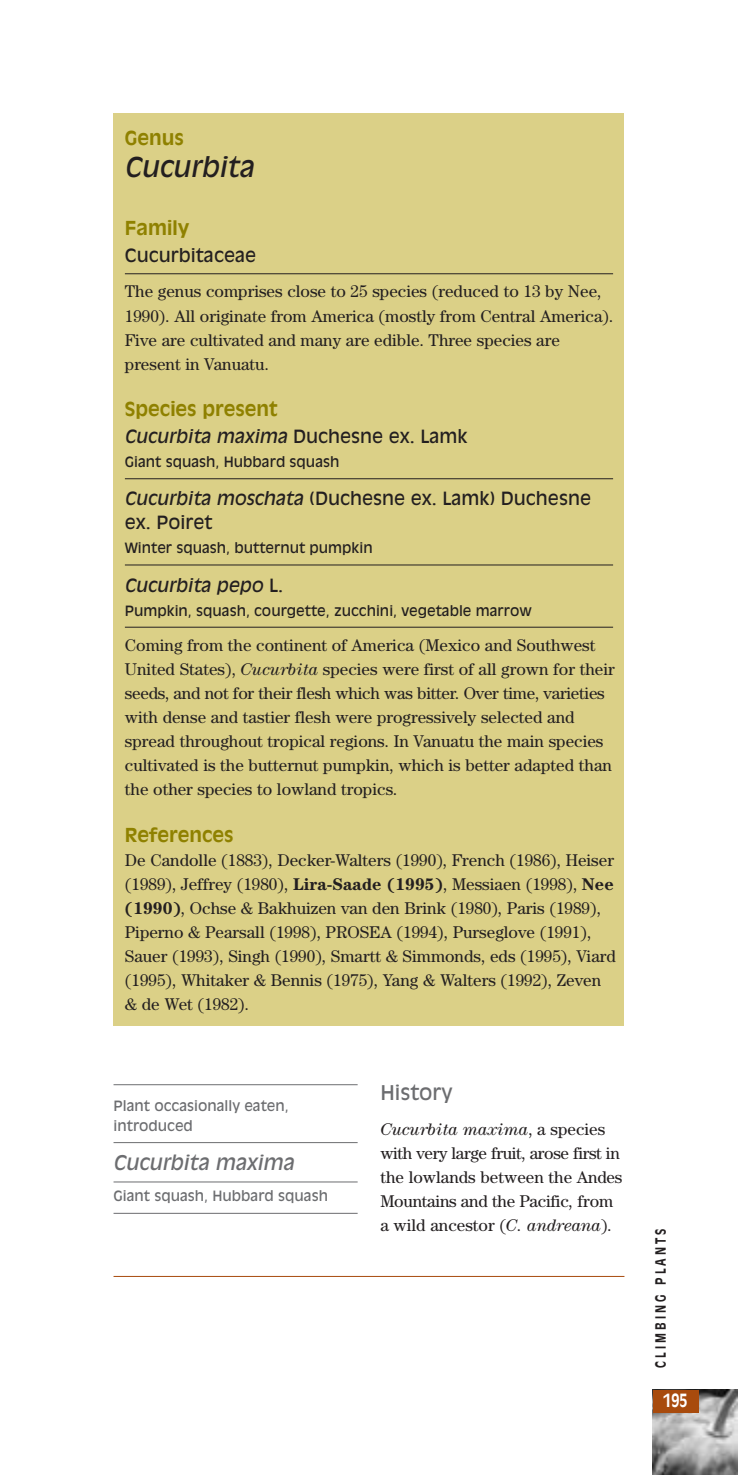
<style>
.page{position:relative;width:738px;height:1475px;background:#fff}
.page>*{position:absolute;margin:0;border:0;box-sizing:border-box;transform-origin:0 0}
.t1{font:italic 27px "Antique Olive";color:#231f20}
.t2{font:italic 20px "Antique Olive";color:#6c6d70}
.t3{font:20px "Antique Olive";color:#6c6d70}
.t4{font:700 19px "Antique Olive";color:#8f8100}
.t5{font:18px/24px "Antique Olive";color:#231f20}
.t6{font:italic 18px "Antique Olive";color:#231f20}
.t7{font:700 18px "Antique Olive";color:#fff;scale:.8 1}
.t8{font:17px/24px "Century";color:#231f20}
.t9{font:14px "Antique Olive";color:#231f20}
.t10{font:14px/20px "Antique Olive";color:#6c6d70}
.t11{font:700 14px "Antique Olive";letter-spacing:.28em;color:#231f20;scale:.8 1}
.s1{font-style:normal}
.s2{font-style:italic}
.s3{font-weight:700}
</style>
<div class="page">
<hr style="left:113px;top:1084px;width:244px;height:1px;background:#6c6d70">
<hr style="left:113px;top:1141px;width:244px;height:1px;background:#6c6d70">
<hr style="left:113px;top:1181px;width:244px;height:1px;background:#6c6d70">
<hr style="left:113px;top:1212px;width:244px;height:1px;background:#6c6d70">
<img style="left:652px;top:1389px;width:84px;height:85px">
<div style="left:652px;top:1389px;width:45px;height:23px;background:#a84b0d"></div>
<hr style="left:113px;top:1275px;width:511px;height:1px;background:#a84b0d">
<div style="left:113px;top:113px;width:511px;height:912px;background:#dbd087"></div>
<hr style="left:125px;top:273px;width:487px;height:1px;background:#231f20">
<hr style="left:125px;top:478px;width:487px;height:1px;background:#231f20">
<hr style="left:125px;top:564px;width:487px;height:1px;background:#231f20">
<hr style="left:125px;top:626px;width:487px;height:1px;background:#231f20">
<p class="t4" style="left:125px;top:130px;width:61px">Genus</p>
<h1 class="t1" style="left:125px;top:156px;width:131px">Cucurbita</h1>
<p class="t4" style="left:125px;top:220px;width:66px">Family</p>
<p class="t5" style="left:125px;top:244px;width:133px">Cucurbitaceae</p>
<p class="t8" style="left:125px;top:281px;width:489px">The genus comprises close to 25 species (reduced to 13 by Nee, 1990). All originate from America (mostly from Central America).<br>Five are cultivated and many are edible. Three species are present in Vanuatu.</p>
<p class="t4" style="left:125px;top:401px;width:154px">Species present</p>
<p class="t6" style="left:125px;top:429px;width:344px">Cucurbita maxima <span class="s1">Duchesne ex. Lamk</span></p>
<p class="t9" style="left:125px;top:456px;width:216px">Giant squash, Hubbard squash</p>
<p class="t5" style="left:125px;top:487px;width:467px"><span class="s2">Cucurbita moschata</span> (Duchesne ex. Lamk) Duchesne ex. Poiret</p>
<p class="t9" style="left:125px;top:542px;width:249px">Winter squash, butternut pumpkin</p>
<p class="t6" style="left:125px;top:577px;width:160px">Cucurbita pepo <span class="s1">L.</span></p>
<p class="t9" style="left:125px;top:604px;width:408px">Pumpkin, squash, courgette, zucchini, vegetable marrow</p>
<p class="t8" style="left:125px;top:634px;width:491px">Coming from the continent of America (Mexico and Southwest United States), <span class="s2">Cucurbita</span> species were first of all grown for their seeds, and not for their flesh which was bitter. Over time, varieties with dense and tastier flesh were progressively selected and spread throughout tropical regions. In Vanuatu the main species cultivated is the butternut pumpkin, which is better adapted than the other species to lowland tropics.</p>
<p class="t4" style="left:125px;top:826px;width:110px">References</p>
<p class="t8" style="left:125px;top:849px;width:492px">De Candolle (1883), Decker-Walters (1990), French (1986), Heiser (1989), Jeffrey (1980), <span class="s3">Lira-Saade (1995)</span>, Messiaen (1998), <span class="s3">Nee (1990)</span>, Ochse &amp; Bakhuizen van den Brink (1980), Paris (1989), Piperno &amp; Pearsall (1998), PROSEA (1994), Purseglove (1991), Sauer (1993), Singh (1990), Smartt &amp; Simmonds, eds (1995), Viard (1995), Whitaker &amp; Bennis (1975), Yang &amp; Walters (1992), Zeven &amp; de Wet (1982).</p>
<p class="t10" style="left:113px;top:1096px;width:177px">Plant occasionally eaten, introduced</p>
<p class="t2" style="left:113px;top:1154px;width:182px">Cucurbita maxima</p>
<p class="t10" style="left:113px;top:1186px;width:216px">Giant squash, Hubbard squash</p>
<p class="t3" style="left:380px;top:1084px;width:74px">History</p>
<p class="t8" style="left:380px;top:1118px;width:243px"><span class="s2">Cucurbita maxima</span>, a species with very large fruit, arose first in the lowlands between the Andes<br>Mountains and the Pacific, from a wild ancestor (<span class="s2">C. andreana</span>).</p>
<p class="t11" style="left:654px;top:1367px;width:176px;rotate:-90deg">CLIMBING PLANTS</p>
<p class="t7" style="left:663px;top:1392px;width:32px">195</p>
</div>
